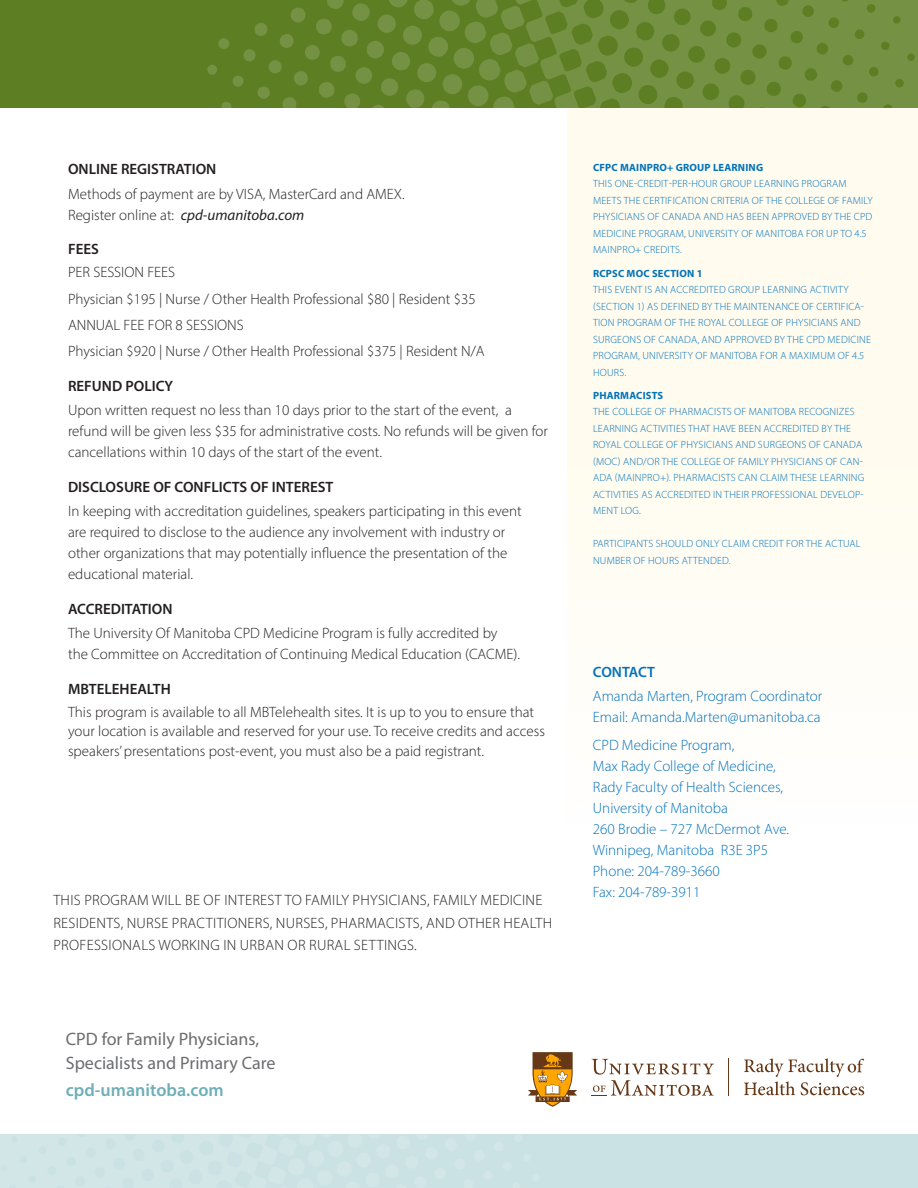
<style>
.page{position:relative;width:918px;height:1188px;background:#fff}
.page>*{position:absolute;margin:0;border:0;box-sizing:border-box;transform-origin:0 0}
.t1{font:18px/24px "Myriad Pro";color:#6c6d70}
.t2{font:600 18px "Myriad Pro";color:#6faeb8}
.t3{font:300 15px/21px "Myriad Pro";color:#231f20}
.t4{font:300 15px/21px "Myriad Pro";color:#0072bc}
.t5{font:300 15px/22.5px "Myriad Pro";letter-spacing:.02em;color:#231f20}
.t6{font:600 15px "Myriad Pro";color:#231f20}
.t7{font:600 15px "Myriad Pro";letter-spacing:-.01em;color:#0072bc}
.t8{font:300 10.5px/16.5px "Myriad Pro";letter-spacing:.02em;color:#0072bc}
.t9{font:700 10.5px "Myriad Pro";letter-spacing:.02em;color:#0072bc}
.s1{font-weight:400;font-style:italic}
.s2{font-weight:700}
</style>
<div class="page">
<div style="left:567px;top:105px;width:351px;height:738px;background:linear-gradient(to right,#fffcf3,#fffcf3)"></div>
<div style="left:0;top:0;width:918px;height:107px;background:#5e7e23"></div>
<img style="left:207px;top:0;width:711px;height:108px">
<div style="left:0;top:1134px;width:918px;height:54px;background:#cbe2e5"></div>
<svg style="left:744px;top:1058px;width:120px;height:37px"></svg>
<hr style="left:728px;top:1058px;width:1px;height:38px;background:#663817">
<svg style="left:592px;top:1059px;width:122px;height:37px"></svg>
<svg style="left:528px;top:1052px;width:49px;height:55px"></svg>
<p class="t6" style="left:68px;top:160px;width:150px">ONLINE REGISTRATION</p>
<p class="t3" style="left:68px;top:183px;width:338px">Methods of payment are by VISA, MasterCard and AMEX.<br>Register online at: <span class="s1">cpd-umanitoba.com</span></p>
<p class="t6" style="left:68px;top:240px;width:32px">FEES</p>
<p class="t3" style="left:68px;top:262px;width:109px">PER SESSION FEES</p>
<p class="t3" style="left:68px;top:288px;width:409px">Physician $195 | Nurse / Other Health Professional $80 | Resident $35</p>
<p class="t3" style="left:68px;top:314px;width:177px">ANNUAL FEE FOR 8 SESSIONS</p>
<p class="t3" style="left:68px;top:340px;width:418px">Physician $920 | Nurse / Other Health Professional $375 | Resident N/A</p>
<p class="t6" style="left:68px;top:376px;width:107px">REFUND POLICY</p>
<p class="t3" style="left:68px;top:399px;width:481px">Upon written request no less than 10 days prior to the start of the event, a refund will be given less $35 for administrative costs. No refunds will be given for cancellations within 10 days of the start of the event.</p>
<p class="t6" style="left:68px;top:477px;width:267px">DISCLOSURE OF CONFLICTS OF INTEREST</p>
<p class="t3" style="left:68px;top:500px;width:455px">In keeping with accreditation guidelines, speakers participating in this event are required to disclose to the audience any involvement with industry or other organizations that may potentially influence the presentation of the educational material.</p>
<p class="t6" style="left:68px;top:599px;width:106px">ACCREDITATION</p>
<p class="t3" style="left:68px;top:622px;width:453px">The University Of Manitoba CPD Medicine Program is fully accredited by the Committee on Accreditation of Continuing Medical Education (CACME).</p>
<p class="t6" style="left:68px;top:679px;width:104px">MBTELEHEALTH</p>
<p class="t3" style="left:68px;top:702px;width:478px;line-height:19.5px">This program is available to all MBTelehealth sites. It is up to you to ensure that your location is available and reserved for your use. To receive credits and access speakers’ presentations post-event, you must also be a paid registrant.</p>
<p class="t5" style="left:53px;top:889px;width:500px">THIS PROGRAM WILL BE OF INTEREST TO FAMILY PHYSICIANS, FAMILY MEDICINE<br>RESIDENTS, NURSE PRACTITIONERS, NURSES, PHARMACISTS, AND OTHER HEALTH<br>PROFESSIONALS WORKING IN URBAN OR RURAL SETTINGS.</p>
<p class="t1" style="left:66px;top:1027px;width:211px">CPD for Family Physicians,<br>Specialists and Primary Care</p>
<p class="t2" style="left:66px;top:1078px;width:159px">cpd-umanitoba.com</p>
<p class="t9" style="left:593px;top:161px;width:172px">CFPC MAINPRO+ GROUP LEARNING</p>
<p class="t8" style="left:593px;top:176px;width:281px">THIS ONE-CREDIT-PER-HOUR GROUP LEARNING PROGRAM MEETS THE CERTIFICATION CRITERIA OF THE COLLEGE OF FAMILY PHYSICIANS OF CANADA AND HAS BEEN APPROVED BY THE CPD MEDICINE PROGRAM, UNIVERSITY OF MANITOBA FOR UP TO 4.5<br>MAINPRO+ CREDITS.</p>
<p class="t9" style="left:593px;top:266px;width:111px">RCPSC MOC SECTION 1</p>
<p class="t8" style="left:593px;top:281px;width:279px">THIS EVENT IS AN ACCREDITED GROUP LEARNING ACTIVITY (SECTION 1) AS DEFINED BY THE MAINTENANCE OF CERTIFICA-TION PROGRAM OF THE ROYAL COLLEGE OF PHYSICIANS AND SURGEONS OF CANADA, AND APPROVED BY THE CPD MEDICINE PROGRAM, UNIVERSITY OF MANITOBA FOR A MAXIMUM OF 4.5<br>HOURS.</p>
<p class="t8" style="left:593px;top:387px;width:273px"><span class="s2">PHARMACISTS<br></span>THE COLLEGE OF PHARMACISTS OF MANITOBA RECOGNIZES LEARNING ACTIVITIES THAT HAVE BEEN ACCREDITED BY THE ROYAL COLLEGE OF PHYSICIANS AND SURGEONS OF CANADA (MOC) AND/OR THE COLLEGE OF FAMILY PHYSICIANS OF CAN-ADA (MAINPRO+). PHARMACISTS CAN CLAIM THESE LEARNING ACTIVITIES AS ACCREDITED IN THEIR PROFESSIONAL DEVELOP-MENT LOG.</p>
<p class="t8" style="left:593px;top:536px;width:269px">PARTICIPANTS SHOULD ONLY CLAIM CREDIT FOR THE ACTUAL<br>NUMBER OF HOURS ATTENDED.</p>
<p class="t7" style="left:593px;top:662px;width:64px">CONTACT</p>
<p class="t4" style="left:593px;top:685px;width:231px">Amanda Marten, Program Coordinator<br>Email: Amanda.Marten@umanitoba.ca</p>
<p class="t4" style="left:593px;top:734px;width:198px">CPD Medicine Program,<br>Max Rady College of Medicine,<br>Rady Faculty of Health Sciences,<br>University of Manitoba<br>260 Brodie – 727 McDermot Ave.<br>Winnipeg, Manitoba R3E 3P5<br>Phone: 204-789-3660<br>Fax: 204-789-3911</p>
</div>
